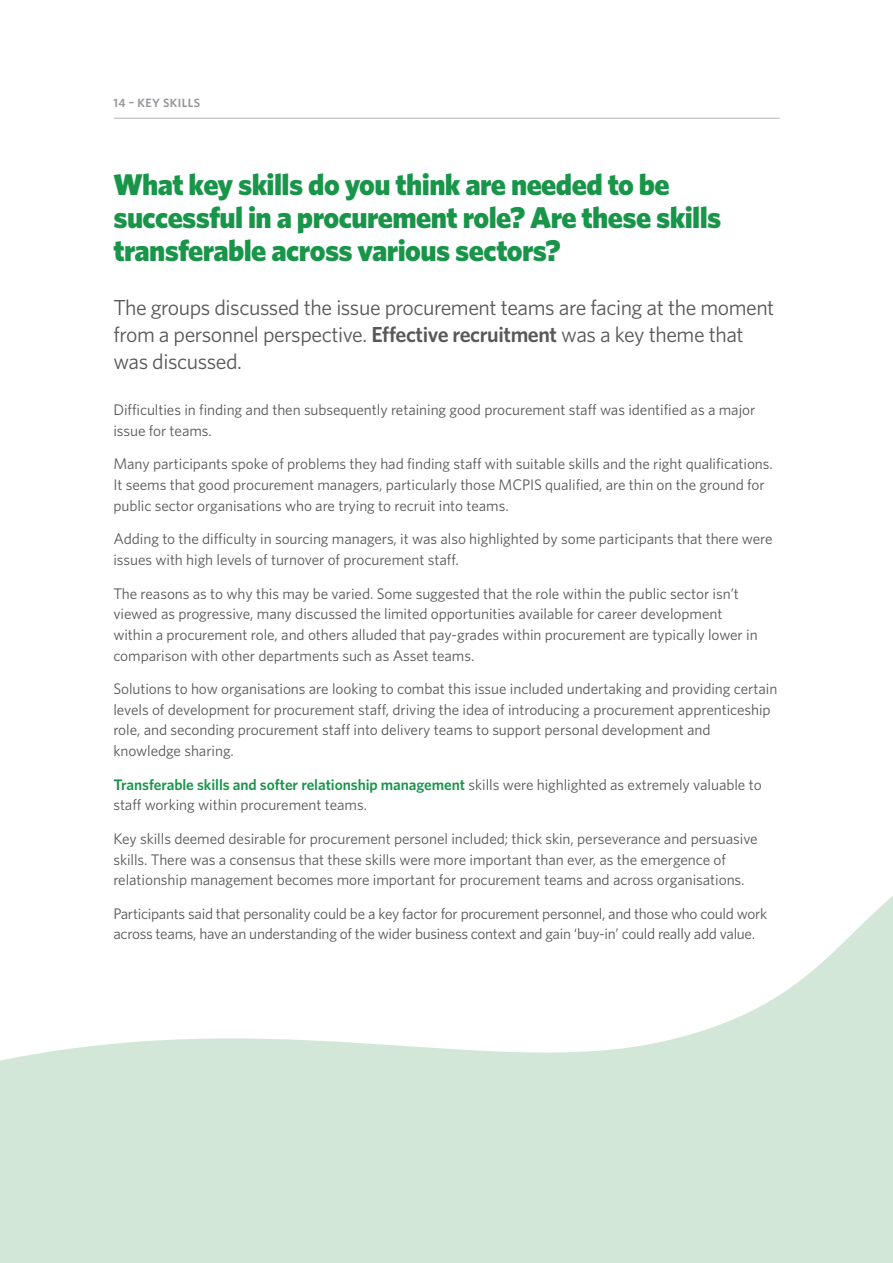
<style>
.page{position:relative;width:893px;height:1263px;background:#fff}
.page>*{position:absolute;margin:0;border:0;box-sizing:border-box;transform-origin:0 0}
.t1{font:900 30px/33px "Whitney";letter-spacing:-.02em;color:#19954a}
.t2{font:21.75px/27px "Whitney";letter-spacing:-.02em;color:#57585a}
.t3{font:15.3px/20.7px "Whitney";letter-spacing:-.005em;color:#57585a}
.t4{font:600 12px "Whitney";letter-spacing:.03em;color:#939598}
.s1{font-weight:600}
.s2{font-weight:600;color:#19954a}
</style>
<div class="page">
<hr style="left:114px;top:118px;width:666px;height:1px;background:#b2b3b7">
<svg style="left:0;top:896px;width:893px;height:367px;fill:#d3e7d9"></svg>
<p class="t4" style="left:113px;top:94px;width:88px">14 – KEY SKILLS</p>
<h1 class="t1" style="left:113px;top:167px;width:610px">What key skills do you think are needed to be successful in a procurement role? Are these skills transferable across various sectors?</h1>
<h2 class="t2" style="left:113px;top:293px;width:663px">The groups discussed the issue procurement teams are facing at the moment from a personnel perspective. <span class="s1">Effective recruitment</span> was a key theme that was discussed.</h2>
<p class="t3" style="left:113px;top:399px;width:643px">Difficulties in finding and then subsequently retaining good procurement staff was identified as a major issue for teams.</p>
<p class="t3" style="left:113px;top:453px;width:661px">Many participants spoke of problems they had finding staff with suitable skills and the right qualifications.<br>It seems that good procurement managers, particularly those MCPIS qualified, are thin on the ground for public sector organisations who are trying to recruit into teams.</p>
<p class="t3" style="left:113px;top:528px;width:661px">Adding to the difficulty in sourcing managers, it was also highlighted by some participants that there were issues with high levels of turnover of procurement staff.</p>
<p class="t3" style="left:113px;top:582px;width:646px">The reasons as to why this may be varied. Some suggested that the role within the public sector isn’t viewed as progressive, many discussed the limited opportunities available for career development within a procurement role, and others alluded that pay-grades within procurement are typically lower in comparison with other departments such as Asset teams.</p>
<p class="t3" style="left:113px;top:678px;width:665px">Solutions to how organisations are looking to combat this issue included undertaking and providing certain levels of development for procurement staff, driving the idea of introducing a procurement apprenticeship role, and seconding procurement staff into delivery teams to support personal development and knowledge sharing.</p>
<p class="t3" style="left:113px;top:774px;width:650px"><span class="s2">Transferable skills and softer relationship management</span> skills were highlighted as extremely valuable to staff working within procurement teams.</p>
<p class="t3" style="left:113px;top:828px;width:646px">Key skills deemed desirable for procurement personel included; thick skin, perseverance and persuasive skills. There was a consensus that these skills were more important than ever, as the emergence of relationship management becomes more important for procurement teams and across organisations.</p>
<p class="t3" style="left:113px;top:903px;width:655px">Participants said that personality could be a key factor for procurement personnel, and those who could work across teams, have an understanding of the wider business context and gain ‘buy-in’ could really add value.</p>
</div>
